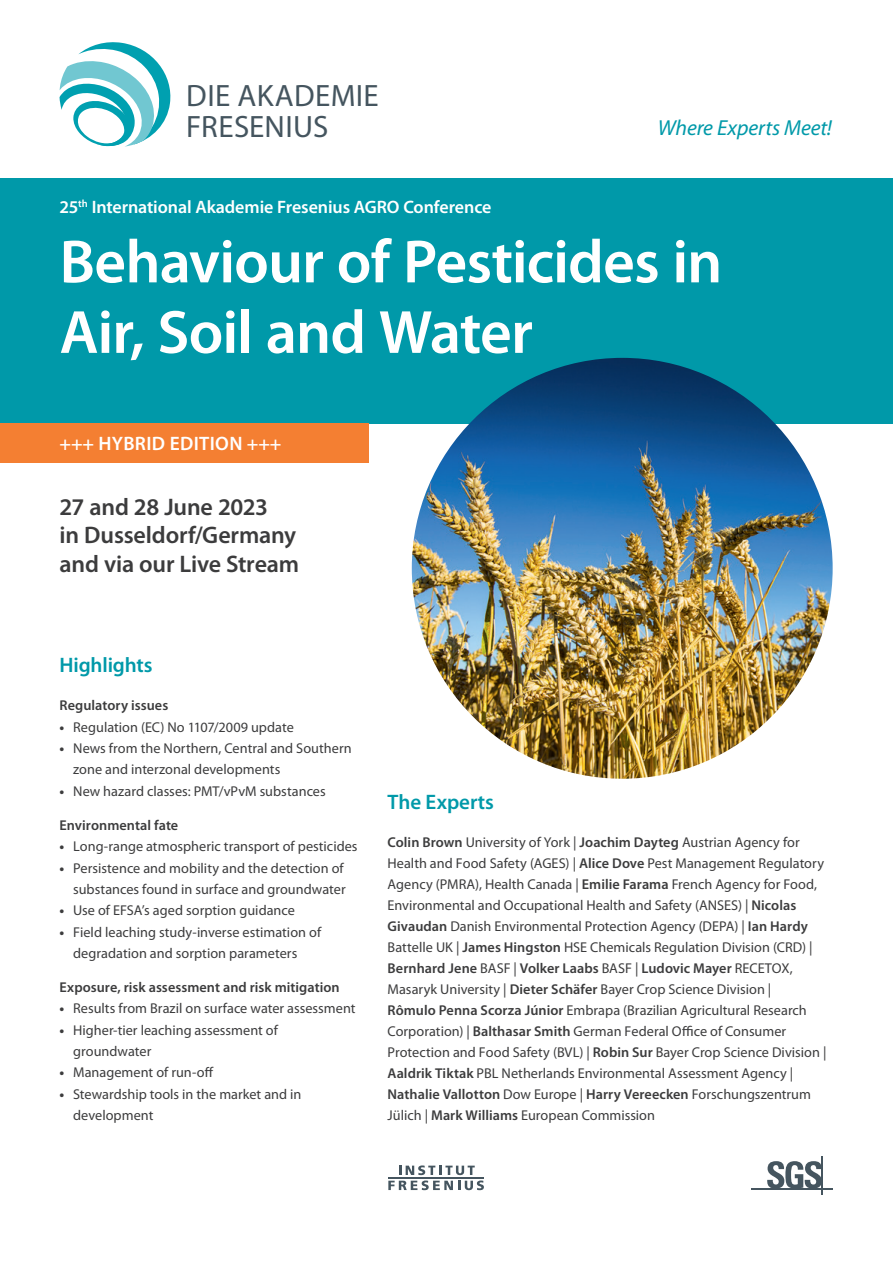
<style>
.page{position:relative;width:893px;height:1263px;background:#fff}
.page>*{position:absolute;margin:0;border:0;box-sizing:border-box;transform-origin:0 0}
.t1{font:600 61.5px/70.5px "Myriad Pro";letter-spacing:-.015em;color:#fff}
.t2{font:31.05px/31px "Myriad Pro";letter-spacing:.01em;color:#45555f}
.t3{font:600 24px "Myriad Pro";letter-spacing:-.01em;color:#3c3c3d}
.t4{font:italic 21.75px "Myriad Pro";letter-spacing:-.005em;color:#0099a9}
.Zwischenüberschrifte{font:600 21px "Myriad Pro";letter-spacing:-.005em;color:#0099a9}
.t5{font:600 19.5px "Myriad Pro";letter-spacing:.02em;color:#fff}
.t6{font:600 18px "Myriad Pro";letter-spacing:-.005em;color:#fff}
.Fließtext{font:14.25px/21px "Myriad Pro";color:#3c3c3d}
.Fließtext-2{font:600 14.25px "Myriad Pro";letter-spacing:.005em;color:#3c3c3d}
.s1{font-weight:700}
.s2{font-weight:600}
</style>
<div class="page">
<div style="left:0;top:178px;width:893px;height:245px;background:#0099a9"></div>
<svg style="left:60px;top:42px;width:111px;height:105px"></svg>
<svg style="left:388px;top:1165px;width:96px;height:25px"></svg>
<hr style="left:388px;top:1177px;width:96px;height:2px;background:#45555f">
<svg style="left:767px;top:1161px;width:55px;height:27px"></svg>
<hr style="left:751px;top:1188px;width:81px;height:1px;background:#45555f">
<hr style="left:822px;top:1157px;width:1px;height:38px;background:#45555f">
<img style="left:412px;top:358px;width:421px;height:421px">
<div style="left:0;top:423px;width:369px;height:40px;background:#f47f32"></div>
<p class="t2" style="left:186px;top:79px;width:194px">DIE AKADEMIE<br>FRESENIUS</p>
<p class="t6" style="left:60px;top:196px;width:433px">25<sup>th</sup> International Akademie Fresenius AGRO Conference</p>
<p class="t4" style="left:658px;top:114px;width:176px">Where Experts Meet!</p>
<p class="t1" style="left:60px;top:225px;width:664px">Behaviour of Pesticides in<br>Air, Soil and Water</p>
<p class="t5" style="left:60px;top:431px;width:223px">+++ HYBRID EDITION +++</p>
<p class="t3" style="left:60px;top:491px;width:210px">27 and 28 June 2023</p>
<p class="t3" style="left:60px;top:520px;width:238px">in Dusseldorf/Germany</p>
<p class="t3" style="left:60px;top:549px;width:241px">and via our Live Stream</p>
<p class="Zwischenüberschrifte" style="left:60px;top:651px;width:95px">Highlights</p>
<p class="Fließtext-2" style="left:60px;top:696px;width:110px">Regulatory issues</p>
<p class="Fließtext" style="left:60px;top:716px;width:236px"><span class="s1">•</span> Regulation (EC) No 1107/2009 update</p>
<p class="Fließtext" style="left:73px;top:737px;width:280px;text-indent:-14px"><span class="s1">•</span> News from the Northern, Central and Southern zone and interzonal developments</p>
<p class="Fließtext" style="left:60px;top:780px;width:268px"><span class="s1">•</span> New hazard classes: PMT/vPvM substances</p>
<p class="Fließtext-2" style="left:60px;top:816px;width:120px">Environmental fate</p>
<p class="Fließtext" style="left:60px;top:836px;width:300px"><span class="s1">•</span> Long-range atmospheric transport of pesticides</p>
<p class="Fließtext" style="left:60px;top:857px;width:288px;text-align:right"><span class="s1">•</span> Persistence and mobility and the detection of substances found in surface and groundwater</p>
<p class="Fließtext" style="left:60px;top:900px;width:237px"><span class="s1">•</span> Use of EFSA’s aged sorption guidance</p>
<p class="Fließtext" style="left:73px;top:921px;width:249px;text-indent:-14px"><span class="s1">•</span> Field leaching study-inverse estimation of degradation and sorption parameters</p>
<p class="Fließtext-2" style="left:60px;top:978px;width:282px">Exposure, risk assessment and risk mitigation</p>
<p class="Fließtext" style="left:60px;top:998px;width:297px"><span class="s1">•</span> Results from Brazil on surface water assessment</p>
<p class="Fließtext" style="left:73px;top:1019px;width:206px;text-indent:-14px"><span class="s1">•</span> Higher-tier leaching assessment of groundwater</p>
<p class="Fließtext" style="left:60px;top:1062px;width:156px"><span class="s1">•</span> Management of run-off</p>
<p class="Fließtext" style="left:73px;top:1083px;width:230px;text-indent:-14px"><span class="s1">•</span> Stewardship tools in the market and in development</p>
<p class="Zwischenüberschrifte" style="left:388px;top:789px;width:108px">The Experts</p>
<p class="Fließtext" style="left:388px;top:832px;width:440px"><span class="s2">Colin Brown</span> University of York | <span class="s2">Joachim Dayteg</span> Austrian Agency for Health and Food Safety (AGES) | <span class="s2">Alice Dove</span> Pest Management Regulatory Agency (PMRA), Health Canada | <span class="s2">Emilie Farama</span> French Agency for Food, Environmental and Occupational Health and Safety (ANSES) | <span class="s2">Nicolas Givaudan</span> Danish Environmental Protection Agency (DEPA) | <span class="s2">Ian Hardy </span>Battelle UK | <span class="s2">James Hingston</span> HSE Chemicals Regulation Division (CRD) | <span class="s2">Bernhard Jene</span> BASF | <span class="s2">Volker Laabs</span> BASF | <span class="s2">Ludovic Mayer</span> RECETOX, Masaryk University | <span class="s2">Dieter Schäfer</span> Bayer Crop Science Division |<br><span class="s2">Rômulo Penna Scorza Júnior</span> Embrapa (Brazilian Agricultural Research Corporation) | <span class="s2">Balthasar Smith</span> German Federal Office of Consumer Protection and Food Safety (BVL) | <span class="s2">Robin Sur</span> Bayer Crop Science Division | <span class="s2">Aaldrik Tiktak</span> PBL Netherlands Environmental Assessment Agency | <span class="s2">Nathalie Vallotton</span> Dow Europe | <span class="s2">Harry Vereecken</span> Forschungszentrum Jülich | <span class="s2">Mark Williams</span> European Commission</p>
</div>
